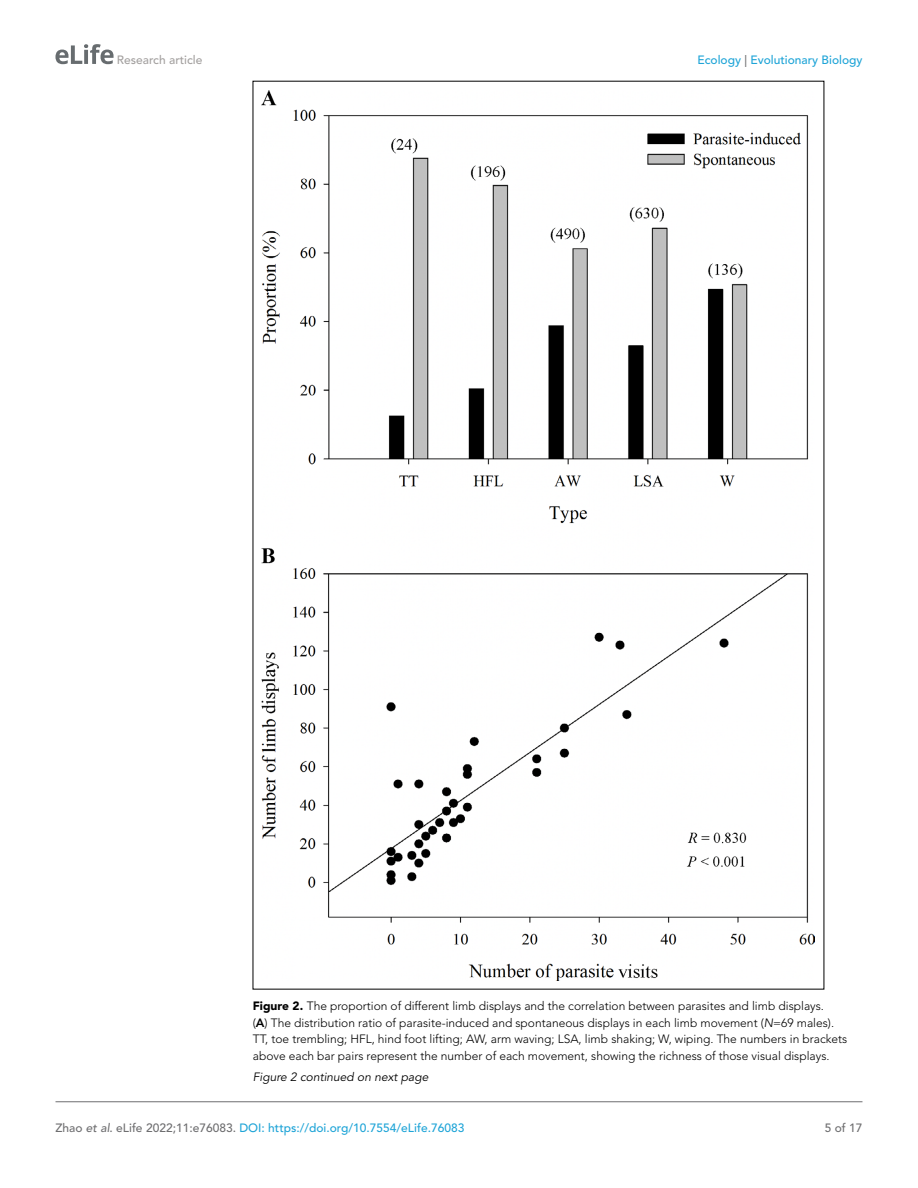
<style>
.page{position:relative;width:918px;height:1188px;background:#fff}
.page>*{position:absolute;margin:0;border:0;box-sizing:border-box;transform-origin:0 0}
.t1{font:300 12px/16.5px "Avenir LT Std";color:#000}
.t2{font:500 12px "Avenir LT Std";color:#1ea4d7}
.t3{font:italic 12px "Avenir LT Std";color:#000}
.t4{font:500 12px "Avenir LT Std";color:#a3a09f}
.t5{font:500 12px "Avenir LT Std";color:#6e6e70}
.s1{color:#6e6e70}
.s2{font-weight:900}
.s3{font-weight:800}
.s4{font-style:italic}
.s5{font-style:italic;color:#6e6e70}
</style>
<div class="page">
<svg style="left:55px;top:44px;width:59px;height:20px"></svg>
<hr style="left:56px;top:1101px;width:806px;height:1px;background:#6e6e70">
<img style="left:262px;top:90px;width:553px;height:890px">
<p class="t4" style="left:117px;top:53px;width:87px">Research article</p>
<p class="t2" style="left:698px;top:53px;width:166px">Ecology <span class="s1">|</span> Evolutionary Biology</p>
<p class="t1" style="left:253px;top:998px;width:596px"><span class="s2">Figure 2.</span> The proportion of different limb displays and the correlation between parasites and limb displays.<br>(<span class="s3">A</span>) The distribution ratio of parasite-induced and spontaneous displays in each limb movement (<span class="s4">N</span>=69 males).<br>TT, toe trembling; HFL, hind foot lifting; AW, arm waving; LSA, limb shaking; W, wiping. The numbers in brackets above each bar pairs represent the number of each movement, showing the richness of those visual displays.</p>
<p class="t3" style="left:253px;top:1070px;width:177px">Figure 2 continued on next page</p>
<p class="t2" style="left:56px;top:1121px;width:410px"><span class="s1">Zhao</span> <span class="s5">et al</span><span class="s1">. eLife 2022;11:e76083.</span> DOI: https://doi.org/10.7554/eLife.76083</p>
<p class="t5" style="left:825px;top:1121px;width:39px">5 of 17</p>
</div>
